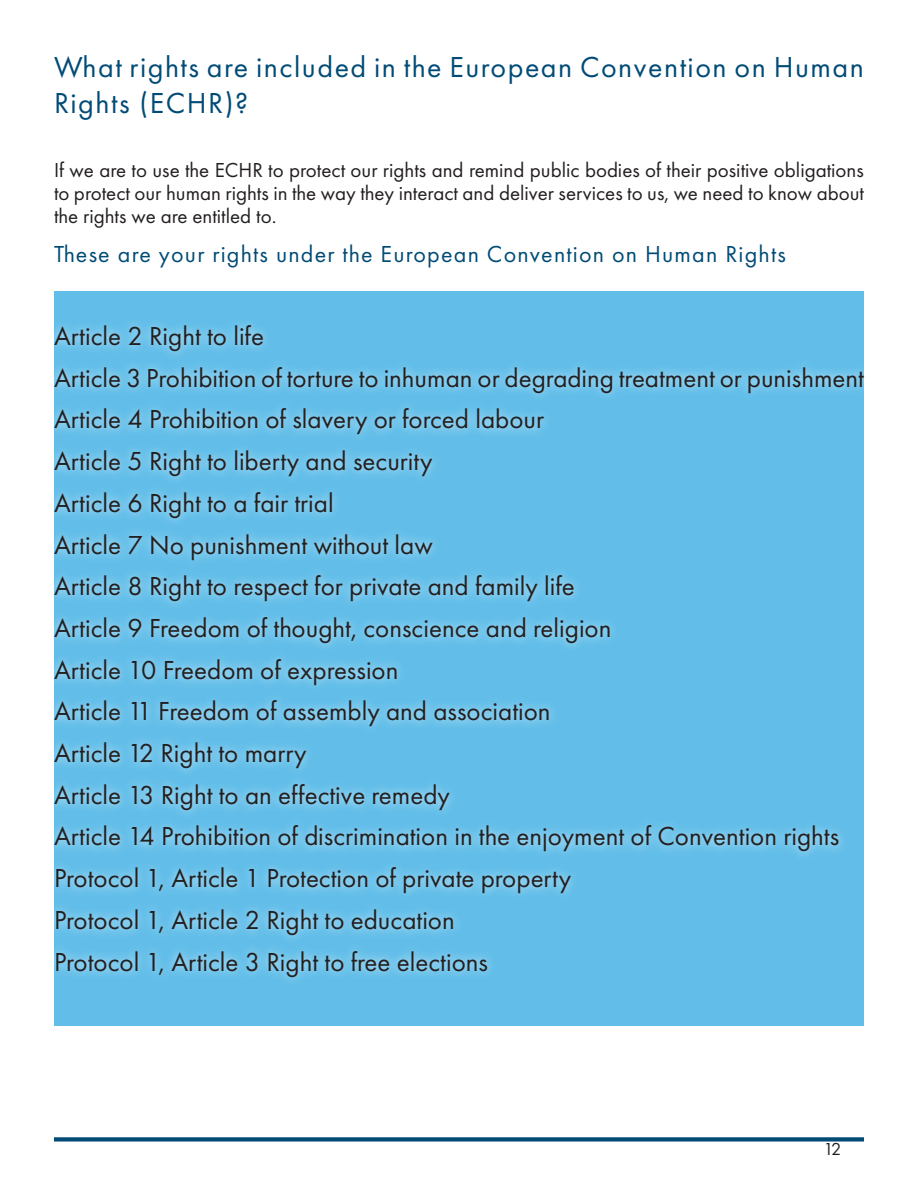
<style>
.page{position:relative;width:918px;height:1188px;background:#fff}
.page>*{position:absolute;margin:0;border:0;box-sizing:border-box;transform-origin:0 0}
.Heading_3{font:30px/36px "Futura PT";letter-spacing:.05em;color:#014b76}
.t1{font:27px "Futura PT";color:#231f20}
.t2{font:24px "Futura PT";letter-spacing:.05em;color:#014b76}
.t3{font:21px/23.1px "Futura PT";color:#231f20;text-align:justify}
.t4{font:18px "Futura PT";color:#231f20}
</style>
<div class="page">
<div style="left:54px;top:292px;width:810px;height:734px;background:#62bee9"></div>
<div style="left:45px;top:46px;width:828px;height:939px;background:#fff;opacity:.75"></div>
<div style="left:54px;top:1137px;width:810px;height:5px;background:#014b76"></div>
<p class="Heading_3" style="left:54px;top:49px;width:811px">What rights are included in the European Convention on Human<br>Rights (ECHR)?</p>
<p class="t3" style="left:54px;top:158px;width:812px">If we are to use the ECHR to protect our rights and remind public bodies of their positive obligations to protect our human rights in the way they interact and deliver services to us, we need to know about the rights we are entitled to.</p>
<p class="t2" style="left:54px;top:239px;width:733px">These are your rights under the European Convention on Human Rights</p>
<p class="t1" style="left:54px;top:320px;width:212px">Article 2 Right to life</p>
<p class="t1" style="left:54px;top:362px;width:812px">Article 3 Prohibition of torture to inhuman or degrading treatment or punishment</p>
<p class="t1" style="left:54px;top:403px;width:492px">Article 4 Prohibition of slavery or forced labour</p>
<p class="t1" style="left:54px;top:445px;width:380px">Article 5 Right to liberty and security</p>
<p class="t1" style="left:54px;top:487px;width:281px">Article 6 Right to a fair trial</p>
<p class="t1" style="left:54px;top:529px;width:380px">Article 7 No punishment without law</p>
<p class="t1" style="left:54px;top:570px;width:522px">Article 8 Right to respect for private and family life</p>
<p class="t1" style="left:54px;top:612px;width:559px">Article 9 Freedom of thought, conscience and religion</p>
<p class="t1" style="left:54px;top:654px;width:346px">Article 10 Freedom of expression</p>
<p class="t1" style="left:54px;top:695px;width:498px">Article 11 Freedom of assembly and association</p>
<p class="t1" style="left:54px;top:737px;width:254px">Article 12 Right to marry</p>
<p class="t1" style="left:54px;top:779px;width:398px">Article 13 Right to an effective remedy</p>
<p class="t1" style="left:54px;top:820px;width:787px">Article 14 Prohibition of discrimination in the enjoyment of Convention rights</p>
<p class="t1" style="left:54px;top:862px;width:519px">Protocol 1, Article 1 Protection of private property</p>
<p class="t1" style="left:54px;top:904px;width:402px">Protocol 1, Article 2 Right to education</p>
<p class="t1" style="left:54px;top:946px;width:436px">Protocol 1, Article 3 Right to free elections</p>
<p class="t4" style="left:824px;top:1139px;width:19px">12</p>
</div>
